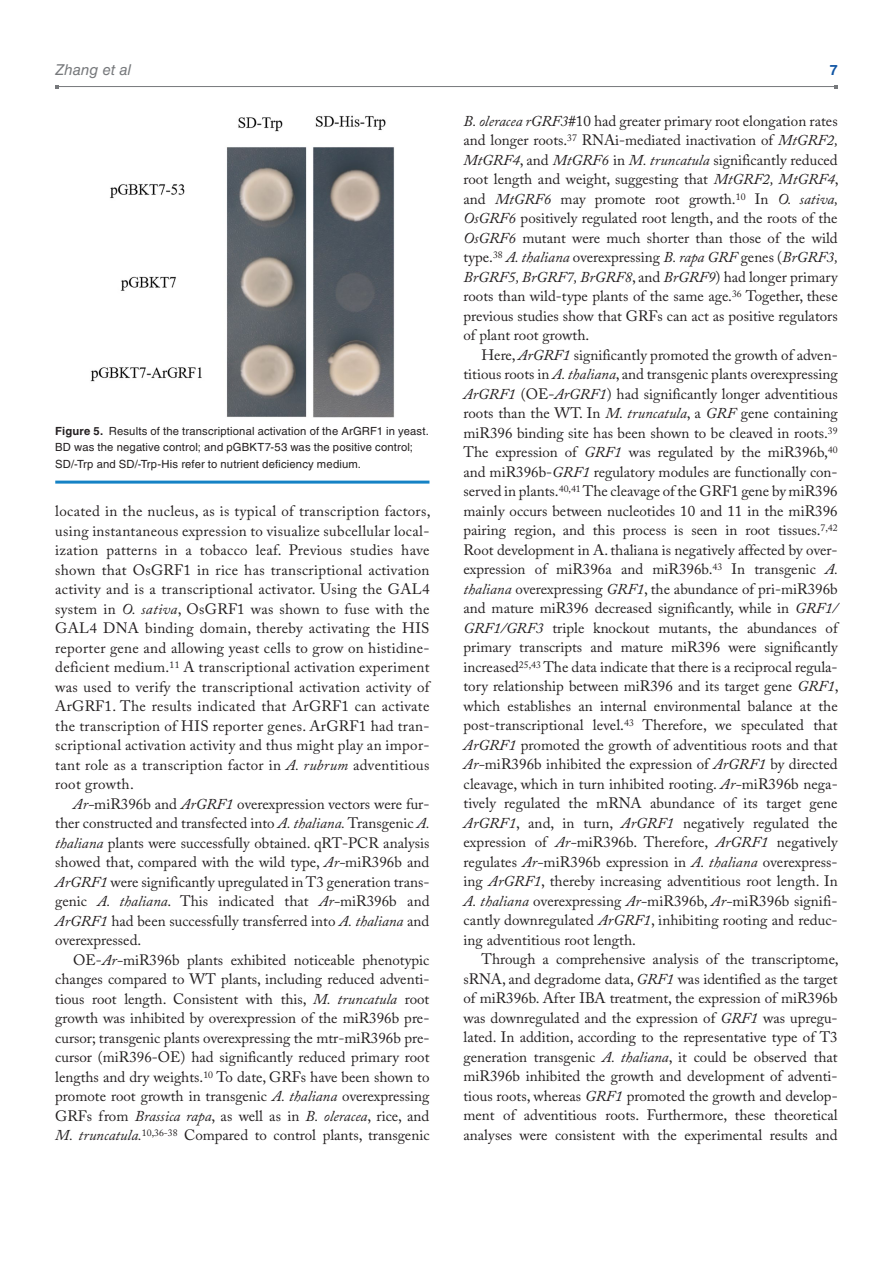
<style>
.page{position:relative;width:893px;height:1263px;background:#fff}
.page>*{position:absolute;margin:0;border:0;box-sizing:border-box;transform-origin:0 0}
.t1{font:15px/19.5px "Adobe Caslon Pro";color:#231f20;text-align:justify}
.t2{font:italic 15px "Helvetica LT Std";color:#76787b}
.t3{font:700 14.25px "Helvetica LT Std";color:#1055a4}
.t4{font:11.25px/16.5px "Helvetica LT Std";letter-spacing:.015em;color:#231f20}
.s1{font-weight:700}
.s2{font-style:italic}
</style>
<div class="page">
<hr style="left:57px;top:86px;width:779px;height:1px;background:#76787b">
<hr style="left:55px;top:481px;width:374px;height:3px;background:#1582c5">
<img style="left:90px;top:115px;width:305px;height:303px">
<p class="t2" style="left:55px;top:61px;width:77px">Zhang et al</p>
<p class="t3" style="left:830px;top:61px;width:9px">7</p>
<p class="t4" style="left:55px;top:423px;width:375px"><span class="s1">Figure 5.</span> Results of the transcriptional activation of the ArGRF1 in yeast.<br>BD was the negative control; and pGBKT7-53 was the positive control;<br>SD/-Trp and SD/-Trp-His refer to nutrient deficiency medium.</p>
<p class="t1" style="left:55px;top:501px;width:377px">located in the nucleus, as is typical of transcription factors, using instantaneous expression to visualize subcellular local&shy;ization patterns in a tobacco leaf. Previous studies have shown that OsGRF1 in rice has transcriptional activation activity and is a transcriptional activator. Using the GAL4 system in <span class="s2">O. sativa</span>, OsGRF1 was shown to fuse with the GAL4 DNA binding domain, thereby activating the HIS reporter gene and allowing yeast cells to grow on histidine&shy;deficient medium.<sup>11</sup> A transcriptional activation experiment was used to verify the transcriptional activation activity of ArGRF1. The results indicated that ArGRF1 can activate the transcription of HIS reporter genes. ArGRF1 had tran&shy;scriptional activation activity and thus might play an impor&shy;tant role as a transcription factor in <span class="s2">A. rubrum</span> adventitious root growth.</p>
<p class="t1" style="left:55px;top:794px;width:376px;text-indent:18px"><span class="s2">Ar-</span>miR396b and <span class="s2">ArGRF1</span> overexpression vectors were fur&shy;ther constructed and transfected into <span class="s2">A. thaliana.</span> Transgenic <span class="s2">A. thaliana</span> plants were successfully obtained. qRT-PCR analysis showed that, compared with the wild type, <span class="s2">Ar-</span>miR396b and <span class="s2">ArGRF1</span> were significantly upregulated in T3 generation trans&shy;genic <span class="s2">A. thaliana</span>. This indicated that <span class="s2">Ar-</span>miR396b and <span class="s2">ArGRF1</span> had been successfully transferred into <span class="s2">A. thaliana</span> and overexpressed.</p>
<p class="t1" style="left:55px;top:950px;width:376px;text-indent:18px">OE-<span class="s2">Ar-</span>miR396b plants exhibited noticeable phenotypic changes compared to WT plants, including reduced adventi&shy;tious root length. Consistent with this, <span class="s2">M. truncatula</span> root growth was inhibited by overexpression of the miR396b pre&shy;cursor; transgenic plants overexpressing the mtr-miR396b pre&shy;cursor (miR396-OE) had significantly reduced primary root lengths and dry weights.<sup>10</sup> To date, GRFs have been shown to promote root growth in transgenic <span class="s2">A. thaliana</span> overexpressing GRFs from <span class="s2">Brassica rapa</span>, as well as in <span class="s2">B. oleracea</span>, rice, and <span class="s2">M. truncatula.</span><sup>10,36-38</sup> Compared to control plants, transgenic</p>
<p class="t1" style="left:463px;top:111px;width:377px"><span class="s2">B. oleracea rGRF3</span>#10 had greater primary root elongation rates and longer roots.<sup>37</sup> RNAi-mediated inactivation of <span class="s2">MtGRF2, MtGRF4</span>, and <span class="s2">MtGRF6</span> in <span class="s2">M. truncatula</span> significantly reduced root length and weight, suggesting that <span class="s2">MtGRF2, MtGRF4</span>, and <span class="s2">MtGRF6</span> may promote root growth.<sup>10</sup> In <span class="s2">O. sativa, OsGRF6</span> positively regulated root length, and the roots of the <span class="s2">OsGRF6</span> mutant were much shorter than those of the wild type.<sup>38</sup> <span class="s2">A. thaliana</span> overexpressing <span class="s2">B. rapa GRF</span> genes (<span class="s2">BrGRF3, BrGRF5, BrGRF7, BrGRF8</span>, and <span class="s2">BrGRF9</span>) had longer primary roots than wild-type plants of the same age.<sup>36</sup> Together, these previous studies show that GRFs can act as positive regulators of plant root growth.</p>
<p class="t1" style="left:463px;top:345px;width:377px;text-indent:18px">Here, <span class="s2">ArGRF1</span> significantly promoted the growth of adven&shy;titious roots in <span class="s2">A. thaliana</span>, and transgenic plants overexpressing <span class="s2">ArGRF1</span> (OE-<span class="s2">ArGRF1</span>) had significantly longer adventitious roots than the WT. In <span class="s2">M. truncatula</span>, a <span class="s2">GRF</span> gene containing miR396 binding site has been shown to be cleaved in roots.<sup>39<br></sup>The expression of <span class="s2">GRF1</span> was regulated by the miR396b,<sup>40 </sup>and miR396b-<span class="s2">GRF1</span> regulatory modules are functionally con&shy;served in plants.<sup>40,41</sup> The cleavage of the GRF1 gene by miR396 mainly occurs between nucleotides 10 and 11 in the miR396 pairing region, and this process is seen in root tissues.<sup>7,42<br></sup>Root development in A. thaliana is negatively affected by over&shy;expression of miR396a and miR396b.<sup>43</sup> In transgenic <span class="s2">A. thaliana</span> overexpressing <span class="s2">GRF1</span>, the abundance of pri-miR396b and mature miR396 decreased significantly, while in <span class="s2">GRF1/ GRF1/GRF3</span> triple knockout mutants, the abundances of primary transcripts and mature miR396 were significantly increased<sup>25,43</sup> The data indicate that there is a reciprocal regula&shy;tory relationship between miR396 and its target gene <span class="s2">GRF1</span>, which establishes an internal environmental balance at the post-transcriptional level.<sup>43</sup> Therefore, we speculated that <span class="s2">ArGRF1</span> promoted the growth of adventitious roots and that <span class="s2">Ar-</span>miR396b inhibited the expression of <span class="s2">ArGRF1</span> by directed cleavage, which in turn inhibited rooting. <span class="s2">Ar-</span>miR396b nega&shy;tively regulated the mRNA abundance of its target gene <span class="s2">ArGRF1</span>, and, in turn, <span class="s2">ArGRF1</span> negatively regulated the expression of <span class="s2">Ar-</span>miR396b. Therefore, <span class="s2">ArGRF1</span> negatively regulates <span class="s2">Ar-</span>miR396b expression in <span class="s2">A. thaliana</span> overexpress&shy;ing <span class="s2">ArGRF1</span>, thereby increasing adventitious root length. In <span class="s2">A. thaliana</span> overexpressing <span class="s2">Ar-</span>miR396b, <span class="s2">Ar-</span>miR396b signifi&shy;cantly downregulated <span class="s2">ArGRF1</span>, inhibiting rooting and reduc&shy;ing adventitious root length.</p>
<p class="t1" style="left:463px;top:949px;width:377px;text-indent:18px">Through a comprehensive analysis of the transcriptome, sRNA, and degradome data, <span class="s2">GRF1</span> was identified as the target of miR396b. After IBA treatment, the expression of miR396b was downregulated and the expression of <span class="s2">GRF1</span> was upregu&shy;lated. In addition, according to the representative type of T3 generation transgenic <span class="s2">A. thaliana</span>, it could be observed that miR396b inhibited the growth and development of adventi&shy;tious roots, whereas <span class="s2">GRF1</span> promoted the growth and develop&shy;ment of adventitious roots. Furthermore, these theoretical analyses were consistent with the experimental results and</p>
</div>
